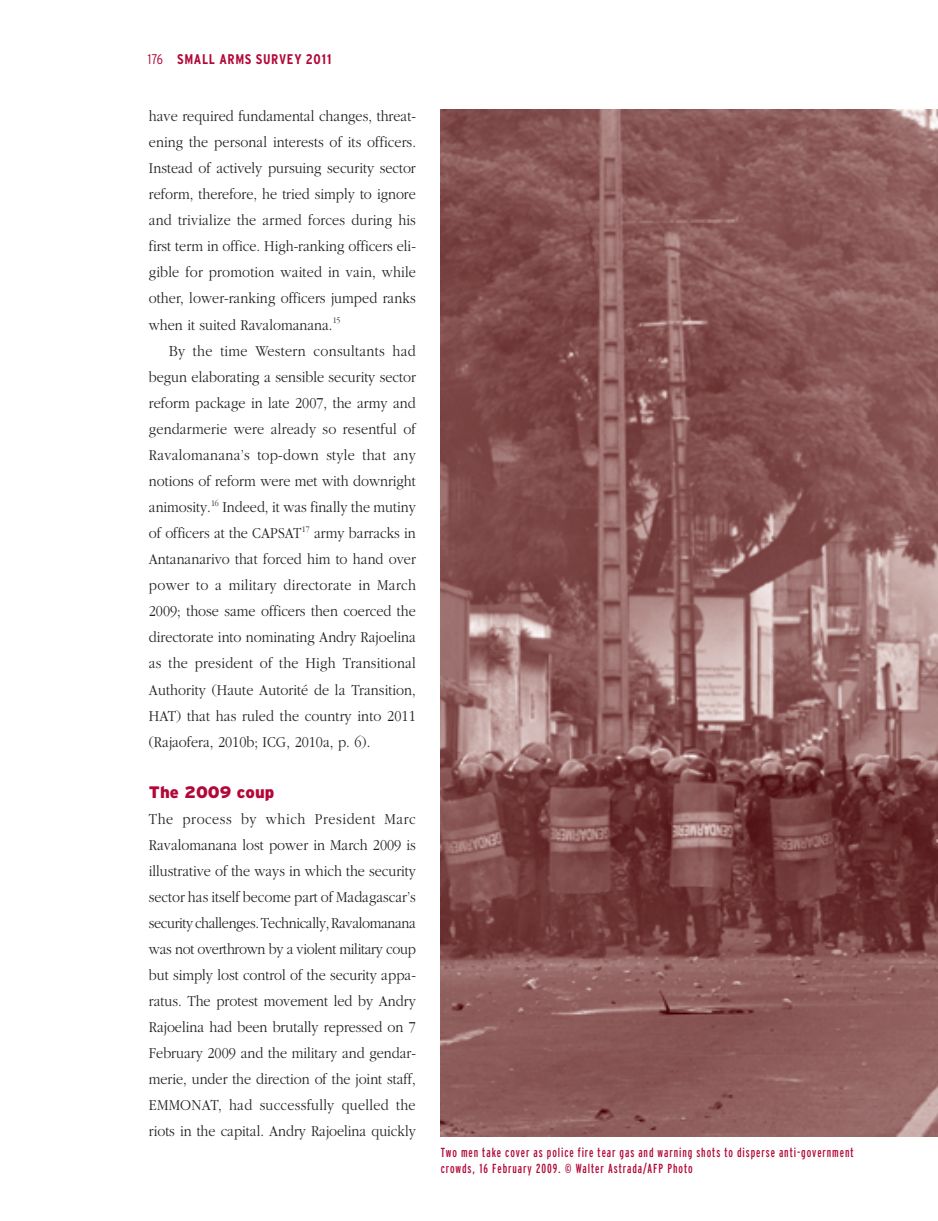
<style>
.page{position:relative;width:938px;height:1221px;background:#fff}
.page>*{position:absolute;margin:0;border:0;box-sizing:border-box;transform-origin:0 0}
.t1{font:900 16.62px "Interstate";color:#b30738}
.t2{font:300 15.75px/26.1px "Garamond";color:#231f20;text-align:justify;scale:.9 1}
.t3{font:700 condensed 14px "Interstate";letter-spacing:.045em;color:#b30738}
.t4{font:extra-condensed 13.12px/15.8px "Interstate";letter-spacing:.07em;color:#b30738}
.s1{font-weight:300}
</style>
<div class="page">
<img style="left:440px;top:109px;width:498px;height:1027px">
<p class="t3" style="left:148px;top:53px;width:185px"><span class="s1">176</span> SMALL ARMS SURVEY 2011</p>
<p class="t2" style="left:149px;top:104px;width:298px">have required fundamental changes, threat&shy;ening the personal interests of its officers.<br>Instead of actively pursuing security sector reform, therefore, he tried simply to ignore and trivialize the armed forces during his first term in office. High-ranking officers eli&shy;gible for promotion waited in vain, while other, lower-ranking officers jumped ranks when it suited Ravalomanana.<sup>15</sup></p>
<p class="t2" style="left:149px;top:339px;width:298px;text-indent:20px">By the time Western consultants had begun elaborating a sensible security sector reform package in late 2007, the army and gendarmerie were already so resentful of Ravalomanana’s top-down style that any notions of reform were met with downright animosity.<sup>16</sup> Indeed, it was finally the mutiny of officers at the CAPSAT<sup>17</sup> army barracks in Antananarivo that forced him to hand over power to a military directorate in March 2009; those same officers then coerced the directorate into nominating Andry Rajoelina as the president of the High Transitional Authority (Haute Autorité de la Transition, HAT) that has ruled the country into 2011 (Rajaofera, 2010b; ICG, 2010a, p. 6).</p>
<p class="t1" style="left:149px;top:784px;width:127px">The 2009 coup</p>
<p class="t2" style="left:149px;top:806px;width:298px">The process by which President Marc Ravalomanana lost power in March 2009 is illustrative of the ways in which the security sector has itself become part of Madagascar’s security challenges. Technically, Ravalomanana was not overthrown by a violent military coup but simply lost control of the security appa&shy;ratus. The protest movement led by Andry Rajoelina had been brutally repressed on 7<br>February 2009 and the military and gendar&shy;merie, under the direction of the joint staff, EMMONAT, had successfully quelled the riots in the capital. Andry Rajoelina quickly</p>
<p class="t4" style="left:441px;top:1145px;width:414px">Two men take cover as police fire tear gas and warning shots to disperse anti-government crowds, 16 February 2009. © Walter Astrada/AFP Photo</p>
</div>
